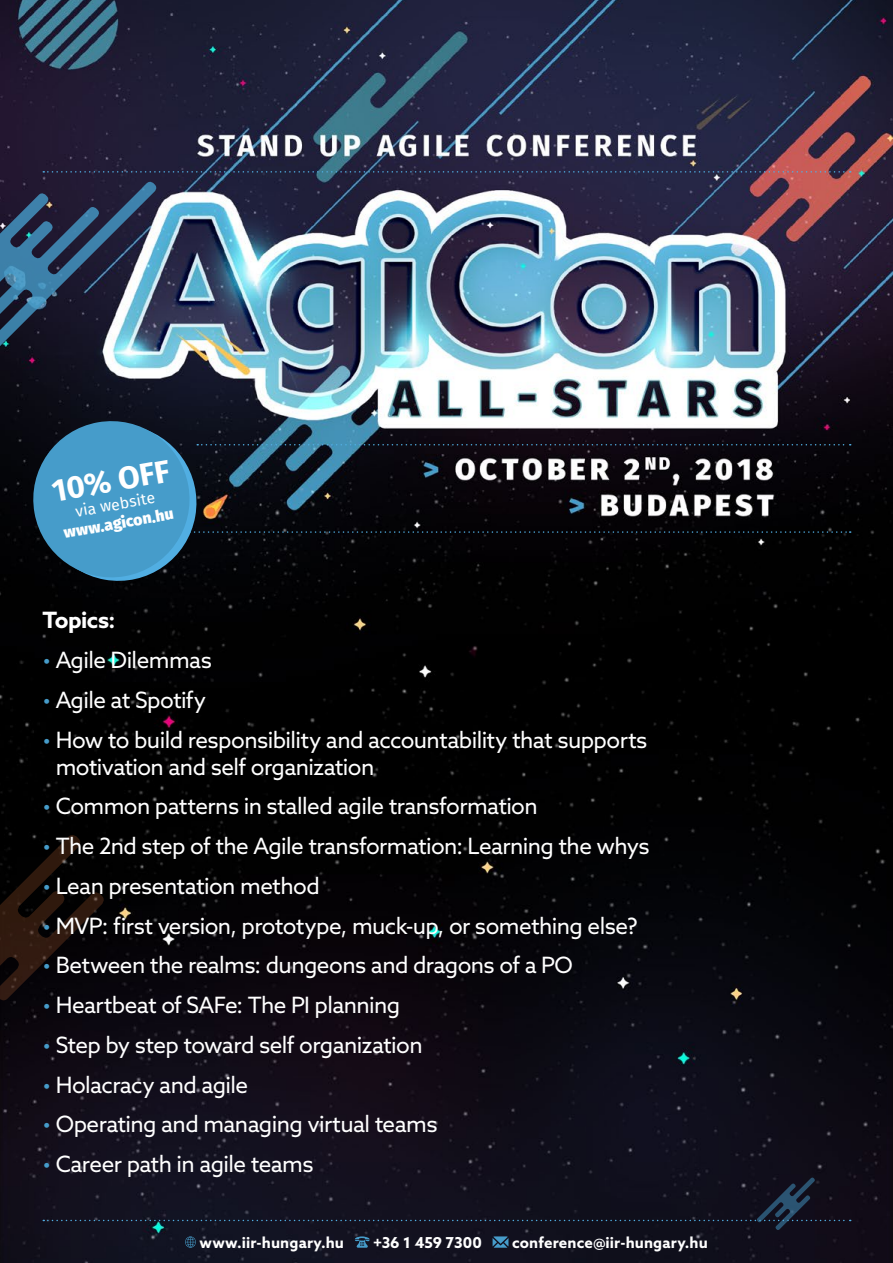
<style>
.page{position:relative;width:893px;height:1263px;background:#fff}
.page>*{position:absolute;margin:0;border:0;box-sizing:border-box;transform-origin:0 0}
.t1{font:700 31.5px "Fira Sans";color:#fff}
.t2{font:22.5px/27px "Azo Sans";letter-spacing:-.025em;color:#fff}
.t3{font:700 22.5px "Azo Sans";letter-spacing:-.025em;color:#fff}
.t4{font:800 15.75px "Fira Sans";color:#fff}
.t5{font:15.75px "Fira Sans";color:#fff}
.t6{font:700 15.15px "Azo Sans";letter-spacing:.005em;color:#fff}
.s1{color:#469cca}
</style>
<div class="page">
<img style="left:0;top:0;width:893px;height:1263px">
<svg style="left:0;top:832px;width:106px;height:185px"></svg>
<svg style="left:43px;top:171px;width:808px;height:2px"></svg>
<svg style="left:27px;top:415px;width:824px;height:172px"></svg>
<div style="left:43px;top:1177px;width:808px;height:71px;background:#12111e"></div>
<svg style="left:0;top:180px;width:158px;height:207px"></svg>
<h1 class="t1" style="left:49px;top:469px;width:121px;rotate:-10deg">10% OFF</h1>
<p class="t5" style="left:74px;top:500px;width:82px;rotate:-10deg">via website</p>
<p class="t4" style="left:62px;top:522px;width:113px;rotate:-10deg">www.agicon.hu</p>
<p class="t3" style="left:43px;top:605px;width:74px">Topics:</p>
<p class="t2" style="left:43px;top:646px;width:171px"><span class="s1">•</span> Agile Dilemmas</p>
<p class="t2" style="left:43px;top:686px;width:165px"><span class="s1">•</span> Agile at Spotify</p>
<p class="t2" style="left:56px;top:726px;width:593px;text-indent:-13px"><span class="s1">•</span> How to build responsibility and accountability that supports motivation and self organization</p>
<p class="t2" style="left:43px;top:792px;width:497px"><span class="s1">•</span> Common patterns in stalled agile transformation</p>
<p class="t2" style="left:43px;top:832px;width:609px"><span class="s1">•</span> The 2nd step of the Agile transformation: Learning the whys</p>
<p class="t2" style="left:43px;top:872px;width:279px"><span class="s1">•</span> Lean presentation method</p>
<p class="t2" style="left:43px;top:912px;width:596px"><span class="s1">•</span> MVP: first version, prototype, muck-up, or something else?</p>
<p class="t2" style="left:43px;top:951px;width:532px"><span class="s1">•</span> Between the realms: dungeons and dragons of a PO</p>
<p class="t2" style="left:43px;top:991px;width:359px"><span class="s1">•</span> Heartbeat of SAFe: The PI planning</p>
<p class="t2" style="left:43px;top:1031px;width:382px"><span class="s1">•</span> Step by step toward self organization</p>
<p class="t2" style="left:43px;top:1071px;width:207px"><span class="s1">•</span> Holacracy and agile</p>
<p class="t2" style="left:43px;top:1110px;width:397px"><span class="s1">•</span> Operating and managing virtual teams</p>
<p class="t2" style="left:43px;top:1150px;width:273px"><span class="s1">•</span> Career path in agile teams</p>
<p class="t6" style="left:199px;top:1232px;width:146px">www.iir-hungary.hu</p>
<p class="t6" style="left:373px;top:1232px;width:110px">+36 1 459 7300</p>
<p class="t6" style="left:512px;top:1232px;width:197px">conference@iir-hungary.hu</p>
</div>
